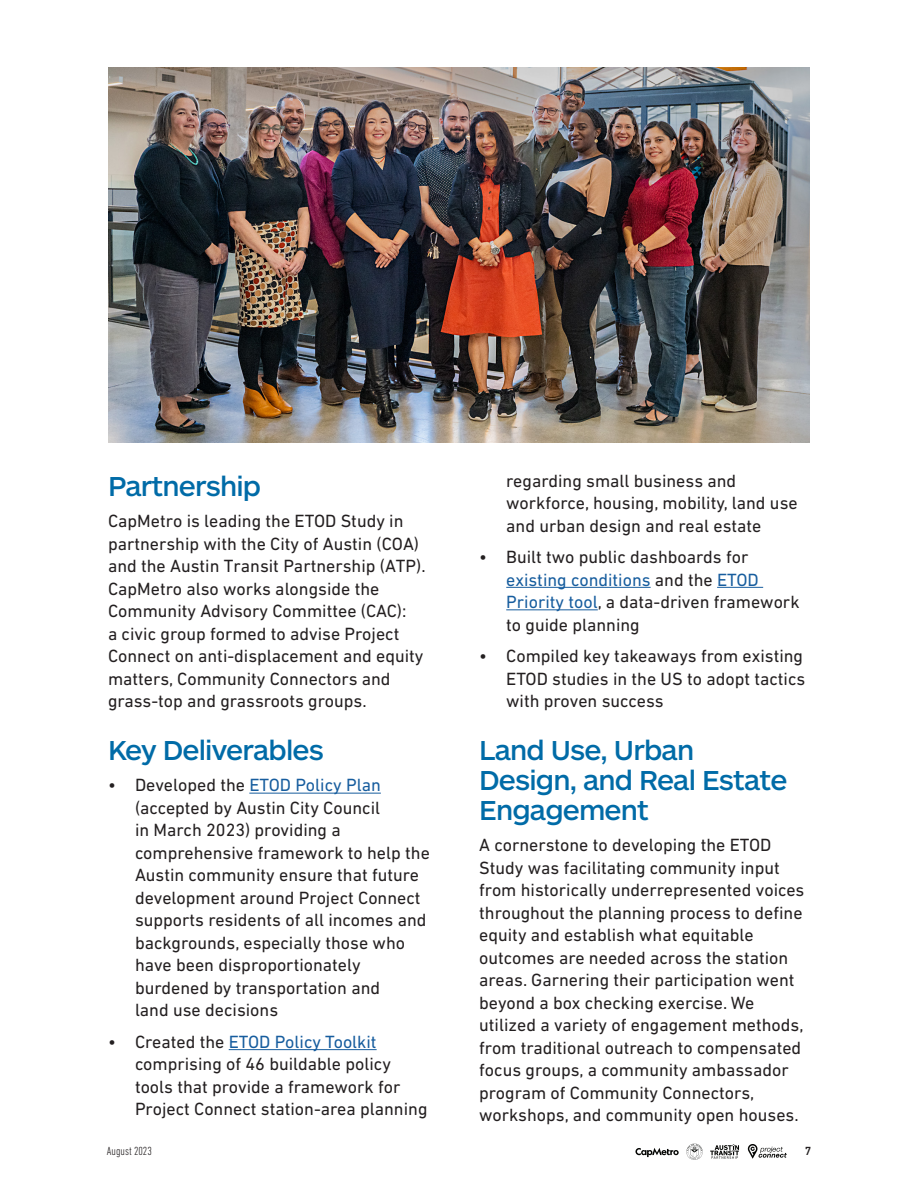
<style>
.page{position:relative;width:918px;height:1188px;background:#fff}
.page>*{position:absolute;margin:0;border:0;box-sizing:border-box;transform-origin:0 0}
.t1{font:500 28.5px/30px "ARS Maquette Pro";letter-spacing:-.03em;color:#006ba7}
.Body_paragraph{font:18px/22.5px "DIN Next LT Pro";color:#231f20}
.t2{font:300 condensed 12px "DIN Next LT Pro";color:#231f20}
.t3{font:500 12px "DIN Next LT Pro";color:#231f20}
.s1{color:#175d9e}
</style>
<div class="page">
<svg style="left:710px;top:1144px;width:29px;height:15px"></svg>
<svg style="left:635px;top:1148px;width:44px;height:9px"></svg>
<svg style="left:748px;top:1144px;width:39px;height:15px"></svg>
<svg style="left:686px;top:1144px;width:17px;height:16px"></svg>
<hr style="left:249px;top:793px;width:132px;height:1px;background:#175d9e">
<hr style="left:229px;top:1049px;width:148px;height:1px;background:#175d9e">
<hr style="left:506px;top:587px;width:145px;height:1px;background:#175d9e">
<hr style="left:717px;top:587px;width:46px;height:1px;background:#175d9e">
<hr style="left:506px;top:609px;width:92px;height:1px;background:#175d9e">
<img style="left:108px;top:68px;width:702px;height:375px">
<h2 class="t1" style="left:108px;top:469px;width:155px">Partnership</h2>
<p class="Body_paragraph" style="left:108px;top:510px;width:319px">CapMetro is leading the ETOD Study in partnership with the City of Austin (COA) and the Austin Transit Partnership (ATP).<br>CapMetro also works alongside the Community Advisory Committee (CAC):<br>a civic group formed to advise Project Connect on anti-displacement and equity matters, Community Connectors and grass-top and grassroots groups.</p>
<h2 class="t1" style="left:108px;top:733px;width:217px">Key Deliverables</h2>
<p class="Body_paragraph" style="left:135px;top:774px;width:296px;text-indent:-27px">• Developed the <span class="s1">ETOD Policy Plan </span>(accepted by Austin City Council<br>in March 2023) providing a comprehensive framework to help the<br>Austin community ensure that future development around Project Connect supports residents of all incomes and backgrounds, especially those who have been disproportionately burdened by transportation and<br>land use decisions</p>
<p class="Body_paragraph" style="left:135px;top:1030px;width:294px;text-indent:-27px">• Created the <span class="s1">ETOD Policy Toolkit </span>comprising of 46 buildable policy tools that provide a framework for Project Connect station-area planning</p>
<p class="Body_paragraph" style="left:506px;top:469px;width:293px">regarding small business and workforce, housing, mobility, land use and urban design and real estate</p>
<p class="Body_paragraph" style="left:506px;top:545px;width:295px;text-indent:-27px">• Built two public dashboards for <span class="s1">existing conditions</span> and the <span class="s1">ETOD<br>Priority tool</span>, a data-driven framework to guide planning</p>
<p class="Body_paragraph" style="left:506px;top:644px;width:301px;text-indent:-27px">• Compiled key takeaways from existing<br>ETOD studies in the US to adopt tactics with proven success</p>
<h2 class="t1" style="left:479px;top:733px;width:310px">Land Use, Urban<br>Design, and Real Estate<br>Engagement</h2>
<p class="Body_paragraph" style="left:479px;top:833px;width:327px">A cornerstone to developing the ETOD Study was facilitating community input from historically underrepresented voices throughout the planning process to define equity and establish what equitable outcomes are needed across the station areas. Garnering their participation went beyond a box checking exercise. We utilized a variety of engagement methods, from traditional outreach to compensated focus groups, a community ambassador program of Community Connectors, workshops, and community open houses.</p>
<p class="t2" style="left:107px;top:1144px;width:46px">August 2023</p>
<p class="t3" style="left:805px;top:1144px;width:8px">7</p>
</div>
